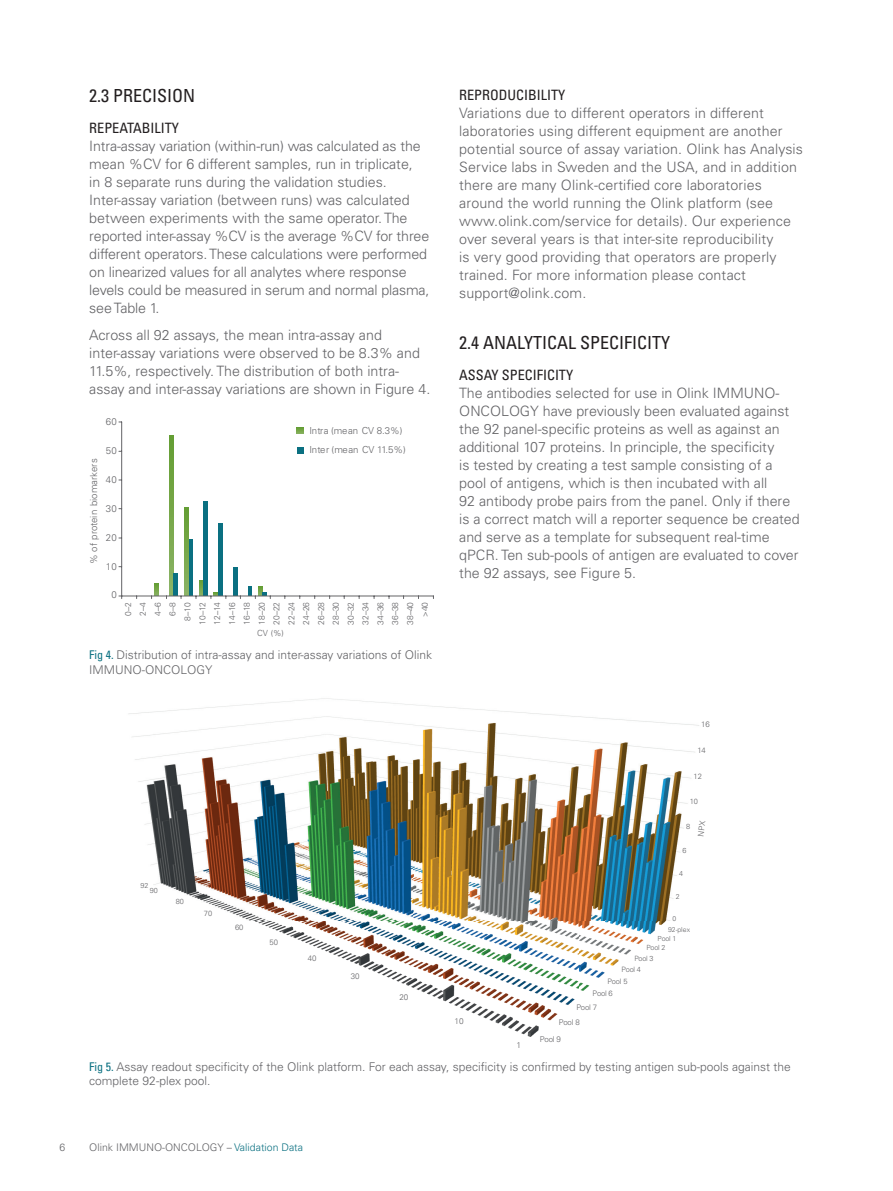
<style>
.page{position:relative;width:893px;height:1191px;background:#fff}
.page>*{position:absolute;margin:0;border:0;box-sizing:border-box;transform-origin:0 0}
.Subhead_1{font:condensed 18px "Univers LT Std";color:#231f20}
.Bodycopy{font:300 14.25px/18px "Univers LT Std";color:#636366}
.Subhead_2{font:condensed 14.25px "Univers LT Std";color:#231f20}
.t1{font:300 12px/14.4px "Univers LT Std";color:#636366}
.t2{font:300 10.5px "Univers LT Std";color:#636366}
.t3{font:300 9.6px/19.4px "Univers LT Std";letter-spacing:-.015em;color:#636366}
.t4{font:300 9.6px "Univers LT Std";letter-spacing:.01em;color:#636366}
.t5{font:300 8.4px/14.9px "Univers LT Std";letter-spacing:.005em;color:#636366;text-align:right}
.t6{font:300 8.25px "Univers LT Std";color:#636366}
.t7{font:300 8.1px "Univers LT Std";color:#636366}
.t8{font:300 7.95px "Univers LT Std";letter-spacing:-.02em;color:#636366}
.t9{font:300 7.8px/15px "Univers LT Std";letter-spacing:-.015em;color:#636366}
.t10{font:300 7.65px "Univers LT Std";letter-spacing:-.015em;color:#636366}
.t11{font:300 7.5px "Univers LT Std";letter-spacing:-.015em;color:#636366}
.t12{font:300 7.35px "Univers LT Std";letter-spacing:-.02em;color:#636366}
.t13{font:300 7.2px "Univers LT Std";letter-spacing:-.02em;color:#636366}
.t14{font:300 7.05px/9.6px "Univers LT Std";letter-spacing:-.025em;color:#636366}
.t15{font:300 6.9px "Univers LT Std";color:#636366}
.s1{font-weight:400;font-stretch:condensed;color:#0a7081}
.s2{color:#0a7081}
</style>
<div class="page">
<div style="left:297px;top:447px;width:7px;height:7px;background:#0a7081"></div>
<svg style="left:297px;top:427px;width:7px;height:7px"></svg>
<svg style="left:169px;top:435px;width:5px;height:160px"></svg>
<svg style="left:184px;top:507px;width:5px;height:88px"></svg>
<svg style="left:199px;top:580px;width:4px;height:15px"></svg>
<hr style="left:174px;top:573px;width:4px;height:22px;background:#0a7081">
<hr style="left:189px;top:539px;width:4px;height:56px;background:#0a7081">
<div style="left:203px;top:501px;width:5px;height:94px;background:#0a7081"></div>
<div style="left:218px;top:523px;width:5px;height:72px;background:#0a7081"></div>
<hr style="left:233px;top:567px;width:4px;height:28px;background:#0a7081">
<hr style="left:122px;top:595px;width:311px;height:1px;background:#636366">
<hr style="left:121px;top:422px;width:1px;height:174px;background:#636366">
<svg style="left:248px;top:586px;width:23px;height:12px"></svg>
<svg style="left:211px;top:592px;width:7px;height:6px"></svg>
<svg style="left:151px;top:583px;width:8px;height:15px"></svg>
<img style="left:128px;top:698px;width:571px;height:339px">
<svg style="left:698px;top:821px;width:1px;height:15px"></svg>
<p class="Subhead_1" style="left:89px;top:85px;width:108px">2.3 PRECISION</p>
<p class="Subhead_2" style="left:89px;top:119px;width:91px">REPEATABILITY</p>
<p class="Bodycopy" style="left:89px;top:137px;width:342px">Intra-assay variation (within-run) was calculated as the mean %CV for 6 different samples, run in triplicate,<br>in 8 separate runs during the validation studies.<br>Inter-assay variation (between runs) was calculated between experiments with the same operator. The reported inter-assay %CV is the average %CV for three different operators. These calculations were performed on linearized values for all analytes where response levels could be measured in serum and normal plasma, see Table 1.</p>
<p class="Bodycopy" style="left:89px;top:326px;width:343px">Across all 92 assays, the mean intra-assay and inter-assay variations were observed to be 8.3% and 11.5%, respectively. The distribution of both intra&shy;assay and inter-assay variations are shown in Figure 4.</p>
<p class="t4" style="left:106px;top:416px;width:13px">60</p>
<p class="t4" style="left:106px;top:444px;width:13px">50</p>
<p class="t4" style="left:88px;top:564px;width:107px;rotate:-90deg">% of protein biomarkers</p>
<p class="t4" style="left:106px;top:473px;width:13px">40</p>
<p class="t4" style="left:106px;top:502px;width:13px">30</p>
<p class="t4" style="left:106px;top:531px;width:13px">20</p>
<p class="t4" style="left:106px;top:560px;width:13px">10</p>
<p class="t4" style="left:111px;top:589px;width:7px">0</p>
<p class="t3" style="left:309px;top:420px;width:98px">Intra (mean CV 8.3%)<br>Inter (mean CV 11.5%)</p>
<p class="t5" style="left:121px;top:625px;width:25px;rotate:-90deg">0–2<br>2–4<br>4–6<br>6–8<br>8–10<br>10–12<br>12–14<br>14–16<br>16–18<br>18–20<br>20–22<br>22–24<br>24–26<br>26–28<br>28–30<br>30–32<br>32–34<br>34–36<br>36–38<br>38–40 &gt;40</p>
<p class="t5" style="left:257px;top:626px;width:28px">CV (%)</p>
<p class="t1" style="left:89px;top:648px;width:344px"><span class="s1">Fig 4.</span> Distribution of intra-assay and inter-assay variations of Olink<br>IMMUNO-ONCOLOGY</p>
<p class="t14" style="left:141px;top:881px;width:9px">92</p>
<p class="t13" style="left:150px;top:886px;width:10px">90</p>
<p class="t12" style="left:176px;top:897px;width:10px">80</p>
<p class="t11" style="left:204px;top:909px;width:10px">70</p>
<p class="t10" style="left:235px;top:922px;width:10px">60</p>
<p class="t9" style="left:270px;top:934px;width:10px">50</p>
<p class="t9" style="left:308px;top:950px;width:10px">40</p>
<p class="t8" style="left:351px;top:972px;width:10px">30</p>
<p class="t7" style="left:399px;top:992px;width:10px">20</p>
<p class="Subhead_2" style="left:459px;top:86px;width:108px">REPRODUCIBILITY</p>
<p class="Bodycopy" style="left:459px;top:104px;width:345px">Variations due to different operators in different laboratories using different equipment are another potential source of assay variation. Olink has Analysis Service labs in Sweden and the USA, and in addition there are many Olink-certified core laboratories around the world running the Olink platform (see www.olink.com/service for details). Our experience over several years is that inter-site reproducibility<br>is very good providing that operators are properly trained. For more information please contact support@olink.com.</p>
<p class="Subhead_1" style="left:459px;top:331px;width:212px">2.4 ANALYTICAL SPECIFICITY</p>
<p class="Subhead_2" style="left:459px;top:366px;width:115px">ASSAY SPECIFICITY</p>
<p class="Bodycopy" style="left:459px;top:384px;width:342px">The antibodies selected for use in Olink IMMUNO-ONCOLOGY have previously been evaluated against the 92 panel-specific proteins as well as against an additional 107 proteins. In principle, the specificity<br>is tested by creating a test sample consisting of a pool of antigens, which is then incubated with all<br>92 antibody probe pairs from the panel. Only if there is a correct match will a reporter sequence be created and serve as a template for subsequent real-time qPCR. Ten sub-pools of antigen are evaluated to cover the 92 assays, see Figure 5.</p>
<p class="t9" style="left:701px;top:716px;width:10px">16</p>
<p class="t9" style="left:697px;top:743px;width:10px">14</p>
<p class="t10" style="left:693px;top:772px;width:10px">12</p>
<p class="t11" style="left:690px;top:797px;width:10px">10</p>
<p class="t12" style="left:686px;top:822px;width:6px">8</p>
<p class="t13" style="left:683px;top:846px;width:6px">6</p>
<p class="t14" style="left:679px;top:869px;width:5px">4</p>
<p class="t14" style="left:676px;top:891px;width:5px">2</p>
<p class="t6" style="left:455px;top:1016px;width:11px">10</p>
<p class="t5" style="left:516px;top:1037px;width:6px">1</p>
<p class="t15" style="left:673px;top:914px;width:5px">0</p>
<p class="t15" style="left:668px;top:925px;width:24px">92-plex</p>
<p class="t14" style="left:646px;top:933px;width:31px;text-indent:11px">Pool 1<br>Pool 2</p>
<p class="t13" style="left:634px;top:953px;width:21px">Pool 3</p>
<p class="t12" style="left:621px;top:964px;width:21px">Pool 4</p>
<p class="t11" style="left:607px;top:976px;width:21px">Pool 5</p>
<p class="t10" style="left:593px;top:989px;width:22px">Pool 6</p>
<p class="t9" style="left:559px;top:1000px;width:40px;text-indent:18px">Pool 7<br>Pool 8</p>
<p class="t8" style="left:540px;top:1034px;width:23px">Pool 9</p>
<p class="t1" style="left:89px;top:1059px;width:703px"><span class="s1">Fig 5.</span> Assay readout specificity of the Olink platform. For each assay, specificity is confirmed by testing antigen sub-pools against the complete 92-plex pool.</p>
<p class="t2" style="left:60px;top:1140px;width:7px">6</p>
<p class="t2" style="left:89px;top:1140px;width:215px">Olink IMMUNO-ONCOLOGY – <span class="s2">Validation Data</span></p>
</div>
